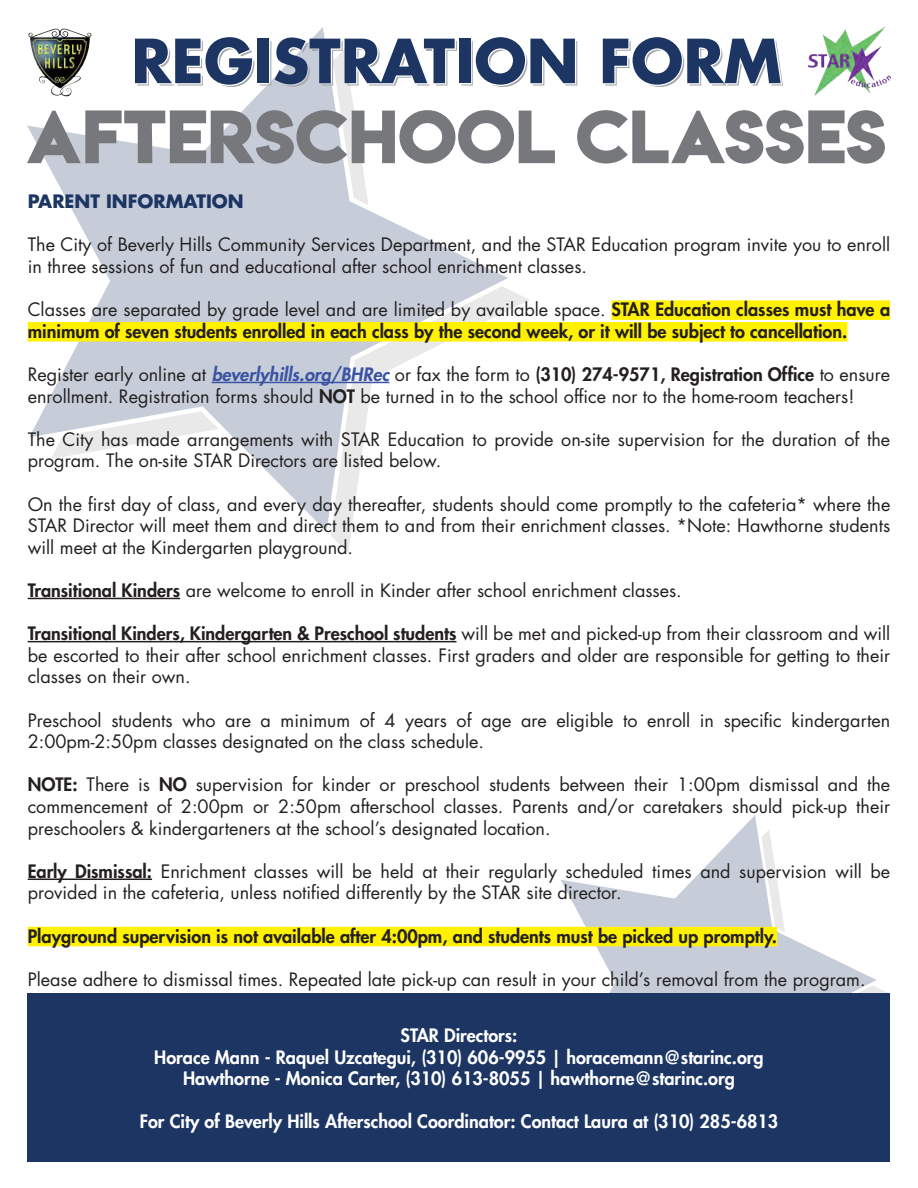
<style>
.page{position:relative;width:918px;height:1188px;background:#fff}
.page>*{position:absolute;margin:0;border:0;box-sizing:border-box;transform-origin:0 0}
.t1{font:18px/21.6px "Futura Std";color:#231f20}
.t2{font:800 18px/21.6px "Futura Std";color:#231f20}
.t3{font:800 18px "Futura Std";color:#fff}
.t4{font:700 18px "Futura Std";color:#1c3563}
.s1{font-weight:400}
.s2{font-weight:800;font-style:italic;color:#3a53a3}
.s3{font-weight:800}
</style>
<div class="page">
<svg style="left:331px;top:289px;width:198px;height:264px"></svg>
<svg style="left:27px;top:27px;width:481px;height:505px"></svg>
<svg style="left:561px;top:815px;width:316px;height:179px"></svg>
<div style="left:611px;top:300px;width:279px;height:20px;background:#fff101"></div>
<div style="left:28px;top:322px;width:819px;height:20px;background:#fff101"></div>
<hr style="left:212px;top:382px;width:177px;height:1px;background:#3a53a3">
<hr style="left:28px;top:598px;width:152px;height:1px;background:#231f20">
<hr style="left:28px;top:641px;width:428px;height:1px;background:#231f20">
<hr style="left:28px;top:879px;width:124px;height:1px;background:#231f20">
<div style="left:28px;top:927px;width:749px;height:19px;background:#fff101"></div>
<div style="left:28px;top:994px;width:862px;height:168px;background:#1c3563"></div>
<img style="left:822px;top:27px;width:69px;height:57px">
<svg style="left:27px;top:37px;width:858px;height:168px"></svg>
<img style="left:27px;top:27px;width:67px;height:70px">
<p class="t4" style="left:28px;top:189px;width:217px">PARENT INFORMATION</p>
<p class="t1" style="left:28px;top:234px;width:864px">The City of Beverly Hills Community Services Department, and the STAR Education program invite you to enroll in three sessions of fun and educational after school enrichment classes.</p>
<p class="t2" style="left:28px;top:299px;width:864px"><span class="s1">Classes are separated by grade level and are limited by available space.</span> STAR Education classes must have a minimum of seven students enrolled in each class by the second week, or it will be subject to cancellation.</p>
<p class="t1" style="left:28px;top:364px;width:864px">Register early online at <span class="s2">beverlyhills.org/BHRec</span> or fax the form to <span class="s3">(310) 274-9571, Registration Office</span> to ensure enrollment. Registration forms should <span class="s3">NOT</span> be turned in to the school office nor to the home-room teachers!</p>
<p class="t1" style="left:28px;top:429px;width:864px">The City has made arrangements with STAR Education to provide on-site supervision for the duration of the program. The on-site STAR Directors are listed below.</p>
<p class="t1" style="left:28px;top:493px;width:864px;text-align:justify">On the first day of class, and every day thereafter, students should come promptly to the cafeteria* where the STAR Director will meet them and direct them to and from their enrichment classes. *Note: Hawthorne students will meet at the Kindergarten playground.</p>
<p class="t1" style="left:28px;top:580px;width:656px"><span class="s3">Transitional Kinders</span> are welcome to enroll in Kinder after school enrichment classes.</p>
<p class="t1" style="left:28px;top:623px;width:864px;text-align:justify"><span class="s3">Transitional Kinders, Kindergarten &amp; Preschool students</span> will be met and picked-up from their classroom and will be escorted to their after school enrichment classes. First graders and older are responsible for getting to their classes on their own.</p>
<p class="t1" style="left:28px;top:709px;width:864px">Preschool students who are a minimum of 4 years of age are eligible to enroll in specific kindergarten<br>2:00pm-2:50pm classes designated on the class schedule.</p>
<p class="t1" style="left:28px;top:774px;width:864px;text-align:justify"><span class="s3">NOTE:</span> There is <span class="s3">NO</span> supervision for kinder or preschool students between their 1:00pm dismissal and the commencement of 2:00pm or 2:50pm afterschool classes. Parents and/or caretakers should pick-up their preschoolers &amp; kindergarteners at the school’s designated location.</p>
<p class="t1" style="left:28px;top:861px;width:864px"><span class="s3">Early Dismissal:</span> Enrichment classes will be held at their regularly scheduled times and supervision will be provided in the cafeteria, unless notified differently by the STAR site director.</p>
<p class="t2" style="left:28px;top:925px;width:751px">Playground supervision is not available after 4:00pm, and students must be picked up promptly.</p>
<p class="t1" style="left:28px;top:969px;width:839px">Please adhere to dismissal times. Repeated late pick-up can result in your child’s removal from the program.</p>
<p class="t3" style="left:401px;top:1024px;width:118px">STAR Directors:</p>
<p class="t3" style="left:154px;top:1045px;width:611px">Horace Mann - Raquel Uzcategui, (310) 606-9955 | horacemann@starinc.org</p>
<p class="t3" style="left:183px;top:1067px;width:553px">Hawthorne - Monica Carter, (310) 613-8055 | hawthorne@starinc.org</p>
<p class="t3" style="left:140px;top:1110px;width:640px">For City of Beverly Hills Afterschool Coordinator: Contact Laura at (310) 285-6813</p>
</div>
